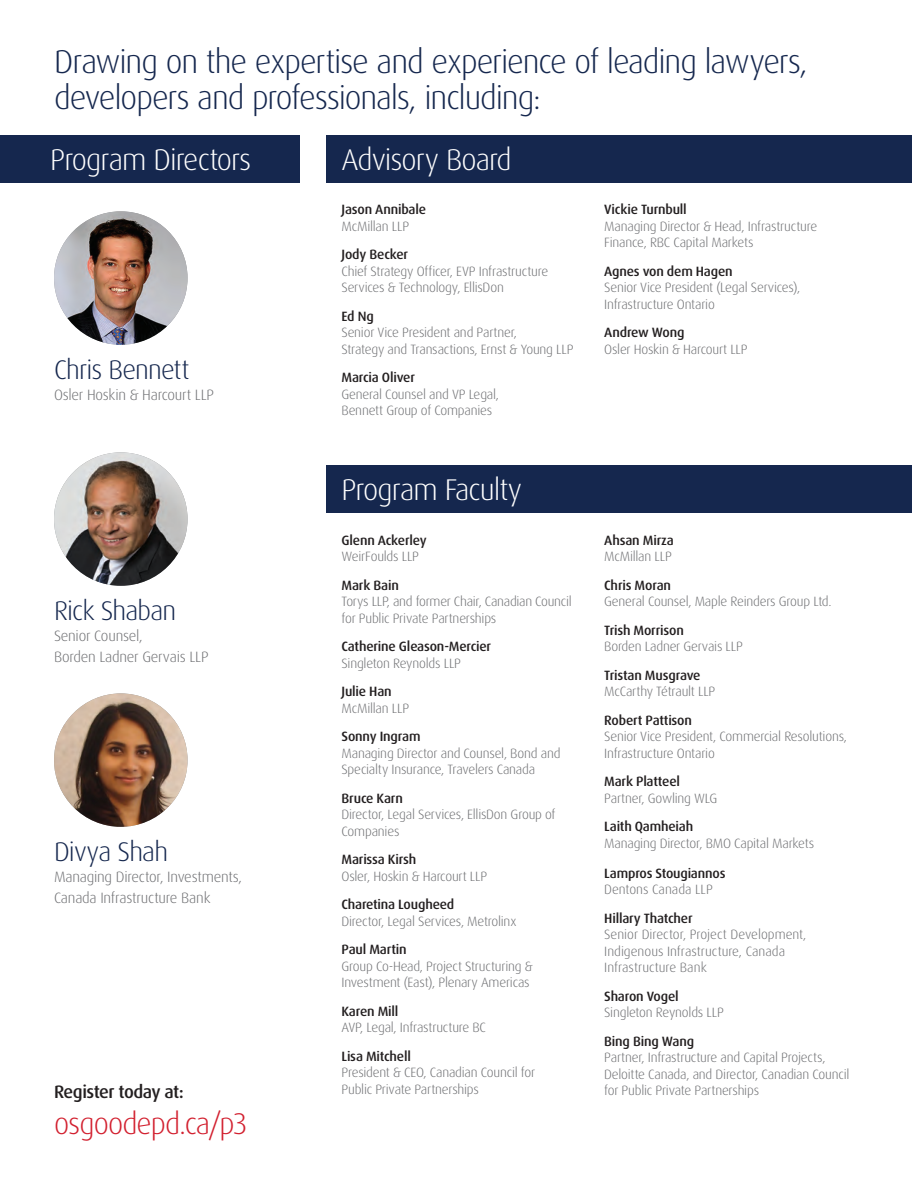
<style>
.page{position:relative;width:912px;height:1188px;background:#fff}
.page>*{position:absolute;margin:0;border:0;box-sizing:border-box;transform-origin:0 0}
.t1{font:300 33px/36px "Dax Pro";letter-spacing:-.035em;color:#15274e}
.t2{font:300 30px "Dax Pro";letter-spacing:-.03em;color:#fff}
.t3{font:300 30px "Dax Pro";letter-spacing:-.03em;color:#d2202f}
.t4{font:300 27px "Dax Pro";letter-spacing:-.03em;color:#15274e}
.t5{font:500 18px "Dax Pro";letter-spacing:-.03em;color:#231f20}
.t6{font:300 15px/21px "Dax Pro";letter-spacing:-.015em;color:#6c6d70}
.t7{font:300 13.5px/16.5px "Dax Pro";letter-spacing:-.015em;color:#6c6d70}
.t8{font:500 13.5px/16.5px "Dax Pro";letter-spacing:-.015em;color:#231f20}
.s1{font-weight:300;color:#6c6d70}
.s2{font-weight:500;color:#231f20}
</style>
<div class="page">
<div style="left:0;top:135px;width:299px;height:47px;background:#15274e"></div>
<div style="left:326px;top:135px;width:585px;height:47px;background:#15274e"></div>
<div style="left:326px;top:465px;width:585px;height:48px;background:#15274e"></div>
<img style="left:54px;top:452px;width:133px;height:134px;border-radius:67px">
<img style="left:54px;top:693px;width:133px;height:134px;border-radius:67px">
<img style="left:54px;top:211px;width:133px;height:134px;border-radius:67px">
<p class="t1" style="left:54px;top:43px;width:755px">Drawing on the expertise and experience of leading lawyers, developers and professionals, including:</p>
<p class="t2" style="left:50px;top:140px;width:202px">Program Directors</p>
<p class="t4" style="left:54px;top:353px;width:137px">Chris Bennett</p>
<p class="t6" style="left:54px;top:385px;width:161px">Osler Hoskin &amp; Harcourt LLP</p>
<p class="t4" style="left:54px;top:594px;width:124px">Rick Shaban</p>
<p class="t6" style="left:54px;top:626px;width:156px">Senior Counsel,<br>Borden Ladner Gervais LLP</p>
<p class="t4" style="left:54px;top:835px;width:116px">Divya Shah</p>
<p class="t6" style="left:54px;top:867px;width:190px">Managing Director, Investments,<br>Canada Infrastructure Bank</p>
<p class="t5" style="left:54px;top:1080px;width:131px">Register today at:</p>
<p class="t3" style="left:54px;top:1104px;width:194px">osgoodepd.ca/p3</p>
<p class="t2" style="left:341px;top:140px;width:172px">Advisory Board</p>
<p class="t8" style="left:341px;top:202px;width:86px">Jason Annibale<br><span class="s1">McMillan LLP</span></p>
<p class="t7" style="left:341px;top:247px;width:208px"><span class="s2">Jody Becker<br></span>Chief Strategy Officer, EVP Infrastructure<br>Services &amp; Technology, EllisDon</p>
<p class="t7" style="left:341px;top:308px;width:233px"><span class="s2">Ed Ng<br></span>Senior Vice President and Partner,<br>Strategy and Transactions, Ernst &amp; Young LLP</p>
<p class="t7" style="left:341px;top:370px;width:159px"><span class="s2">Marcia Oliver<br></span>General Counsel and VP Legal,<br>Bennett Group of Companies</p>
<p class="t2" style="left:341px;top:470px;width:182px">Program Faculty</p>
<p class="t8" style="left:341px;top:532px;width:87px">Glenn Ackerley<br><span class="s1">WeirFoulds LLP</span></p>
<p class="t7" style="left:341px;top:577px;width:232px"><span class="s2">Mark Bain<br></span>Torys LLP, and former Chair, Canadian Council for Public Private Partnerships</p>
<p class="t8" style="left:341px;top:638px;width:151px">Catherine Gleason-Mercier<br><span class="s1">Singleton Reynolds LLP</span></p>
<p class="t7" style="left:341px;top:683px;width:69px"><span class="s2">Julie Han<br></span>McMillan LLP</p>
<p class="t7" style="left:341px;top:728px;width:220px"><span class="s2">Sonny Ingram<br></span>Managing Director and Counsel, Bond and<br>Specialty Insurance, Travelers Canada</p>
<p class="t7" style="left:341px;top:790px;width:215px"><span class="s2">Bruce Karn<br></span>Director, Legal Services, EllisDon Group of<br>Companies</p>
<p class="t7" style="left:341px;top:851px;width:147px"><span class="s2">Marissa Kirsh<br></span>Osler, Hoskin &amp; Harcourt LLP</p>
<p class="t7" style="left:341px;top:896px;width:176px"><span class="s2">Charetina Lougheed<br></span>Director, Legal Services, Metrolinx</p>
<p class="t7" style="left:341px;top:941px;width:193px"><span class="s2">Paul Martin<br></span>Group Co‑Head, Project Structuring &amp;<br>Investment (East), Plenary Americas</p>
<p class="t7" style="left:341px;top:1003px;width:146px"><span class="s2">Karen Mill<br></span>AVP, Legal, Infrastructure BC</p>
<p class="t7" style="left:341px;top:1048px;width:195px"><span class="s2">Lisa Mitchell<br></span>President &amp; CEO, Canadian Council for<br>Public Private Partnerships</p>
<p class="t7" style="left:604px;top:202px;width:214px"><span class="s2">Vickie Turnbull<br></span>Managing Director &amp; Head, Infrastructure<br>Finance, RBC Capital Markets</p>
<p class="t7" style="left:604px;top:263px;width:197px"><span class="s2">Agnes von dem Hagen<br></span>Senior Vice President (Legal Services),<br>Infrastructure Ontario</p>
<p class="t7" style="left:604px;top:325px;width:145px"><span class="s2">Andrew Wong<br></span>Osler Hoskin &amp; Harcourt LLP</p>
<p class="t7" style="left:604px;top:532px;width:71px"><span class="s2">Ahsan Mirza<br></span>McMillan LLP</p>
<p class="t7" style="left:604px;top:577px;width:229px"><span class="s2">Chris Moran<br></span>General Counsel, Maple Reinders Group Ltd.</p>
<p class="t7" style="left:604px;top:622px;width:140px"><span class="s2">Trish Morrison<br></span>Borden Ladner Gervais LLP</p>
<p class="t7" style="left:604px;top:667px;width:113px"><span class="s2">Tristan Musgrave<br></span>McCarthy Tétrault LLP</p>
<p class="t7" style="left:604px;top:712px;width:244px"><span class="s2">Robert Pattison<br></span>Senior Vice President, Commercial Resolutions,<br>Infrastructure Ontario</p>
<p class="t7" style="left:604px;top:773px;width:115px"><span class="s2">Mark Platteel<br></span>Partner, Gowling WLG</p>
<p class="t7" style="left:604px;top:818px;width:211px"><span class="s2">Laith Qamheiah<br></span>Managing Director, BMO Capital Markets</p>
<p class="t8" style="left:604px;top:865px;width:123px">Lampros Stougiannos<br><span class="s1">Dentons Canada LLP</span></p>
<p class="t7" style="left:604px;top:910px;width:204px"><span class="s2">Hillary Thatcher<br></span>Senior Director, Project Development,<br>Indigenous Infrastructure, Canada<br>Infrastructure Bank</p>
<p class="t7" style="left:604px;top:988px;width:121px"><span class="s2">Sharon Vogel<br></span>Singleton Reynolds LLP</p>
<p class="t7" style="left:604px;top:1033px;width:247px"><span class="s2">Bing Bing Wang<br></span>Partner, Infrastructure and Capital Projects, Deloitte Canada, and Director, Canadian Council for Public Private Partnerships</p>
</div>
